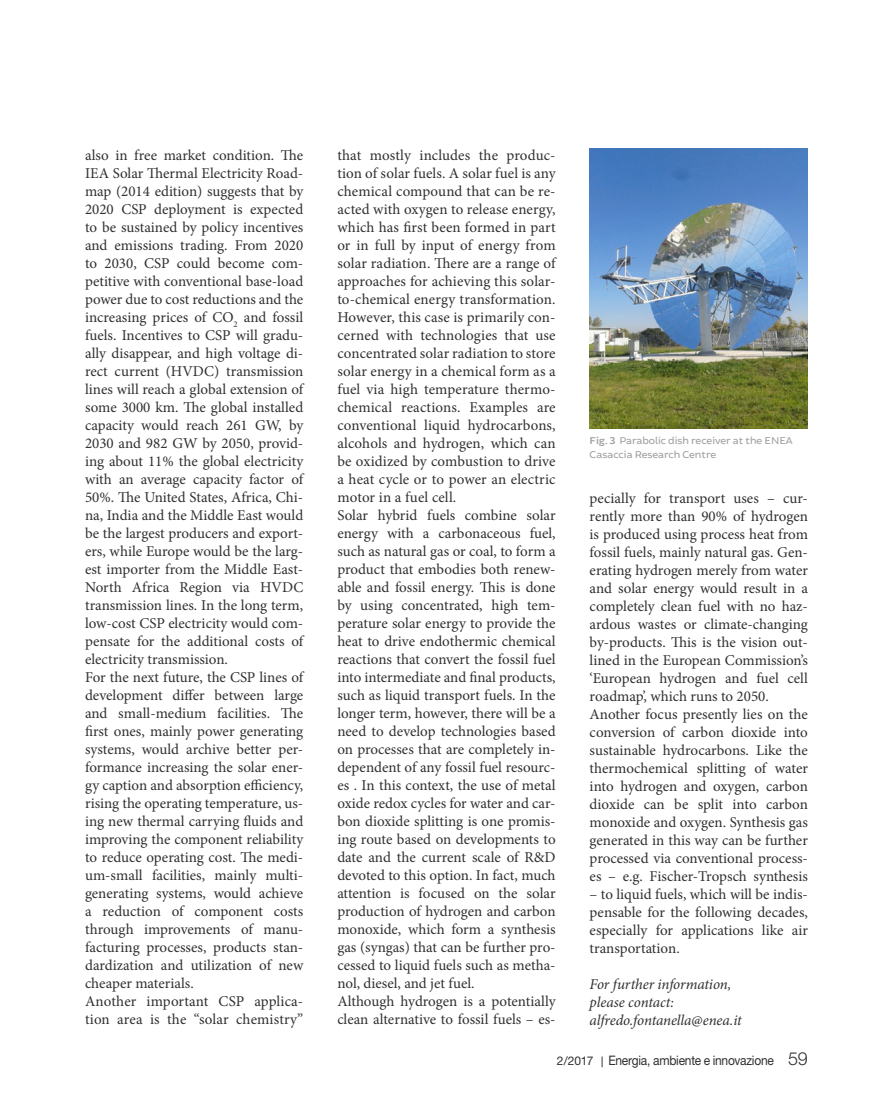
<style>
.page{position:relative;width:893px;height:1106px;background:#fff}
.page>*{position:absolute;margin:0;border:0;box-sizing:border-box;transform-origin:0 0}
.t1{font:15px/18px "Minion Pro";color:#312f30}
.t2{font:italic 15px/18px "Minion Pro";letter-spacing:-.01em;color:#312f30}
.t3{font:13.05px "Helvetica Neue LT Std";letter-spacing:-.02em;color:#312f30;scale:.92 1}
.t4{font:10.5px/13.5px "Brocha";color:#9d9fa2}
.s1{font-weight:600}
.s2{font-size:12px}
.s3{font-family:"Calibri";font-size:12px}
.s4{font-family:"Helvetica Neue";font-weight:300;font-size:18px}
</style>
<div class="page">
<img style="left:590px;top:149px;width:218px;height:279px">
<p class="t1" style="left:85px;top:146px;width:220px">also in free market condition. The IEA Solar Thermal Electricity Road&shy;map (2014 edition) suggests that by 2020 CSP deployment is expected to be sustained by policy incentives and emissions trading. From 2020 to 2030, CSP could become com&shy;petitive with conventional base-load power due to cost reductions and the increasing prices of CO<sub>2</sub> and fossil fuels. Incentives to CSP will gradu&shy;ally disappear, and high voltage di&shy;rect current (HVDC) transmission lines will reach a global extension of some 3000 km. The global installed capacity would reach 261 GW, by 2030 and 982 GW by 2050, provid&shy;ing about 11% the global electricity with an average capacity factor of 50%. The United States, Africa, Chi&shy;na, India and the Middle East would be the largest producers and export&shy;ers, while Europe would be the larg&shy;est importer from the Middle East-North Africa Region via HVDC transmission lines. In the long term, low-cost CSP electricity would com&shy;pensate for the additional costs of electricity transmission.<br>For the next future, the CSP lines of development differ between large and small-medium facilities. The first ones, mainly power generating systems, would archive better per&shy;formance increasing the solar ener&shy;gy caption and absorption efficiency, rising the operating temperature, us&shy;ing new thermal carrying fluids and improving the component reliability to reduce operating cost. The medi&shy;um-small facilities, mainly multi&shy;generating systems, would achieve a reduction of component costs through improvements of manu&shy;facturing processes, products stan&shy;dardization and utilization of new cheaper materials.<br>Another important CSP applica&shy;tion area is the “solar chemistry”</p>
<p class="t1" style="left:337px;top:146px;width:220px">that mostly includes the produc&shy;tion of solar fuels. A solar fuel is any chemical compound that can be re&shy;acted with oxygen to release energy, which has first been formed in part or in full by input of energy from solar radiation. There are a range of approaches for achieving this solar&shy;to-chemical energy transformation.<br>However, this case is primarily con&shy;cerned with technologies that use concentrated solar radiation to store solar energy in a chemical form as a fuel via high temperature thermo&shy;chemical reactions. Examples are conventional liquid hydrocarbons, alcohols and hydrogen, which can be oxidized by combustion to drive a heat cycle or to power an electric motor in a fuel cell.<br>Solar hybrid fuels combine solar energy with a carbonaceous fuel, such as natural gas or coal, to form a product that embodies both renew&shy;able and fossil energy. This is done by using concentrated, high tem&shy;perature solar energy to provide the heat to drive endothermic chemical reactions that convert the fossil fuel into intermediate and final products, such as liquid transport fuels. In the longer term, however, there will be a need to develop technologies based on processes that are completely in&shy;dependent of any fossil fuel resourc&shy;es . In this context, the use of metal oxide redox cycles for water and car&shy;bon dioxide splitting is one promis&shy;ing route based on developments to date and the current scale of R&amp;D devoted to this option. In fact, much attention is focused on the solar production of hydrogen and carbon monoxide, which form a synthesis gas (syngas) that can be further pro&shy;cessed to liquid fuels such as metha&shy;nol, diesel, and jet fuel.<br>Although hydrogen is a potentially clean alternative to fossil fuels – es-</p>
<p class="t4" style="left:590px;top:434px;width:205px"><span class="s1">Fig. 3</span> Parabolic dish receiver at the ENEA<br>Casaccia Research Centre</p>
<p class="t1" style="left:590px;top:489px;width:220px">pecially for transport uses – cur&shy;rently more than 90% of hydrogen is produced using process heat from fossil fuels, mainly natural gas. Gen&shy;erating hydrogen merely from water and solar energy would result in a completely clean fuel with no haz&shy;ardous wastes or climate-changing by-products. This is the vision out&shy;lined in the European Commission’s ‘European hydrogen and fuel cell roadmap’, which runs to 2050.<br>Another focus presently lies on the conversion of carbon dioxide into sustainable hydrocarbons. Like the thermochemical splitting of water into hydrogen and oxygen, carbon dioxide can be split into carbon monoxide and oxygen. Synthesis gas generated in this way can be further processed via conventional process&shy;es – e.g. Fischer-Tropsch synthesis</p>
<p class="t1" style="left:590px;top:885px;width:220px;text-align:justify">– to liquid fuels, which will be indis&shy;pensable for the following decades, especially for applications like air transportation.</p>
<p class="t2" style="left:590px;top:975px;width:154px">For further information, please contact: alfredo.fontanella@enea.it</p>
<p class="t3" style="left:557px;top:1052px;width:275px"><span class="s2">2/2017</span> <span class="s3">|</span> Energia, ambiente e innovazione <span class="s4">59</span></p>
</div>
